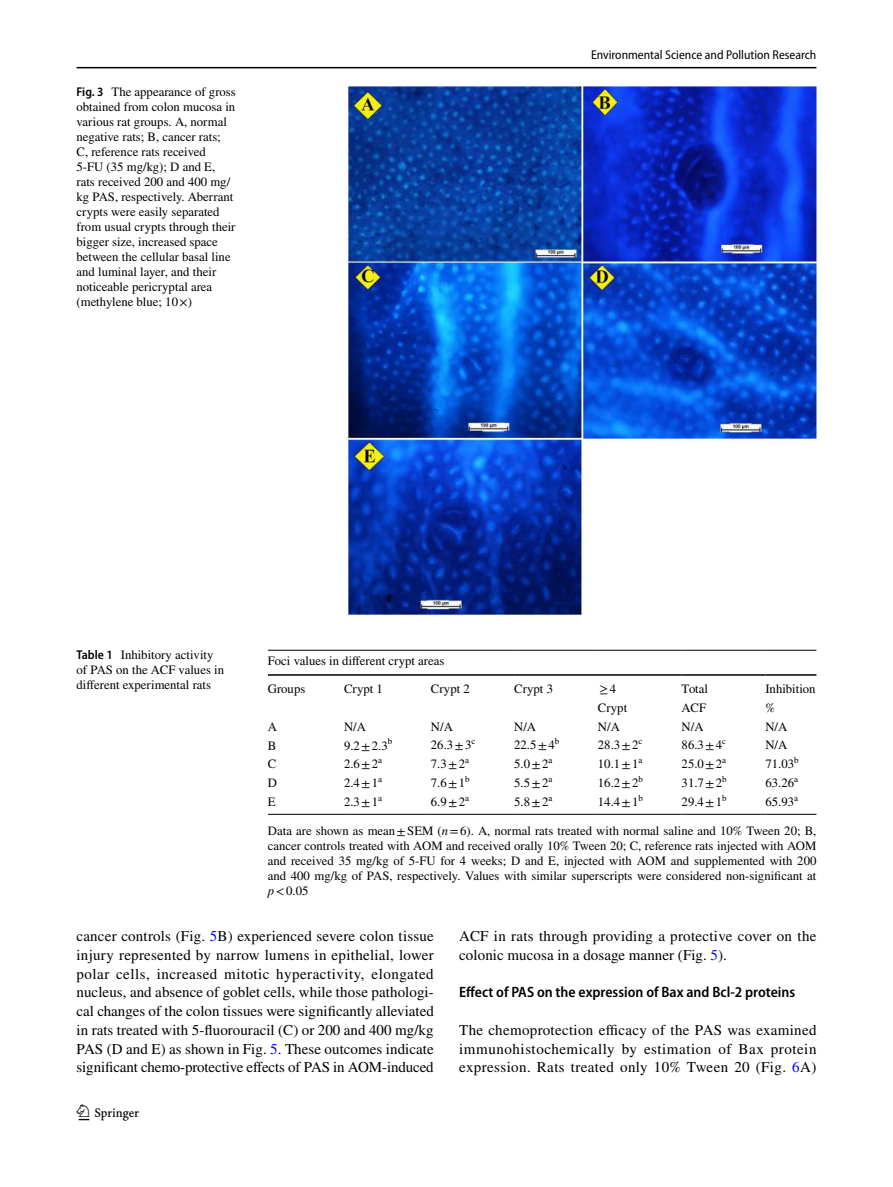
<style>
.page{position:relative;width:893px;height:1187px;background:#fff}
.page>*{position:absolute;margin:0;border:0;box-sizing:border-box;transform-origin:0 0}
.t1{font:22.5px "Springnew Regular 2";color:#000}
.t2{font:15px/18.8px "STIX";letter-spacing:.005em;color:#000;text-align:justify}
.t3{font:600 semi-condensed 15px "Myriad Pro";color:#000}
.t4{font:12.75px/15px "STIX";color:#000}
.t5{font:semi-condensed 12.75px "Myriad Pro";color:#000}
.s1{font-family:"Myriad Pro";font-weight:600;font-stretch:semi-condensed}
.s2{font-style:italic}
.s3{color:#00f}
</style>
<div class="page">
<hr style="left:77px;top:67px;width:739px;height:1px;background:#000">
<img style="left:349px;top:87px;width:467px;height:527px">
<hr style="left:268px;top:649px;width:76px;height:1px;background:#000">
<hr style="left:344px;top:649px;width:87px;height:1px;background:#000">
<hr style="left:431px;top:649px;width:83px;height:1px;background:#000">
<hr style="left:514px;top:649px;width:84px;height:1px;background:#000">
<hr style="left:598px;top:649px;width:84px;height:1px;background:#000">
<hr style="left:682px;top:649px;width:83px;height:1px;background:#000">
<hr style="left:765px;top:649px;width:51px;height:1px;background:#000">
<hr style="left:268px;top:674px;width:76px;height:1px;background:#000">
<hr style="left:344px;top:674px;width:87px;height:1px;background:#000">
<hr style="left:431px;top:674px;width:83px;height:1px;background:#000">
<hr style="left:514px;top:674px;width:84px;height:1px;background:#000">
<hr style="left:598px;top:674px;width:84px;height:1px;background:#000">
<hr style="left:682px;top:674px;width:83px;height:1px;background:#000">
<hr style="left:765px;top:674px;width:51px;height:1px;background:#000">
<hr style="left:268px;top:813px;width:76px;height:1px;background:#000">
<hr style="left:344px;top:813px;width:87px;height:1px;background:#000">
<hr style="left:431px;top:813px;width:83px;height:1px;background:#000">
<hr style="left:514px;top:813px;width:84px;height:1px;background:#000">
<hr style="left:598px;top:813px;width:84px;height:1px;background:#000">
<hr style="left:682px;top:813px;width:83px;height:1px;background:#000">
<hr style="left:765px;top:813px;width:51px;height:1px;background:#000">
<p class="t4" style="left:77px;top:85px;width:161px"><span class="s1">Fig. 3</span> The appearance of gross obtained from colon mucosa in various rat groups. A, normal negative rats; B, cancer rats;<br>C, reference rats received<br>5-FU (35 mg/kg); D and E, rats received 200 and 400 mg/ kg PAS, respectively. Aberrant crypts were easily separated from usual crypts through their bigger size, increased space between the cellular basal line and luminal layer, and their noticeable pericryptal area (methylene blue; 10×)</p>
<p class="t5" style="left:591px;top:48px;width:227px">Environmental Science and Pollution Research</p>
<p class="t4" style="left:77px;top:648px;width:149px"><span class="s1">Table 1</span> Inhibitory activity of PAS on the ACF values in different experimental rats</p>
<p class="t4" style="left:268px;top:654px;width:178px">Foci values in different crypt areas</p>
<p class="t4" style="left:268px;top:682px;width:39px">Groups</p>
<p class="t4" style="left:344px;top:682px;width:40px">Crypt 1</p>
<p class="t4" style="left:431px;top:682px;width:40px">Crypt 2</p>
<p class="t4" style="left:514px;top:682px;width:40px">Crypt 3</p>
<p class="t4" style="left:599px;top:682px;width:18px">≥4</p>
<p class="t4" style="left:682px;top:682px;width:28px">Total</p>
<p class="t4" style="left:765px;top:682px;width:52px">Inhibition</p>
<p class="t4" style="left:598px;top:701px;width:31px">Crypt</p>
<p class="t4" style="left:682px;top:701px;width:26px">ACF</p>
<p class="t4" style="left:765px;top:701px;width:11px">%</p>
<p class="t4" style="left:268px;top:719px;width:11px">A</p>
<p class="t4" style="left:344px;top:719px;width:23px">N/A</p>
<p class="t4" style="left:431px;top:719px;width:23px">N/A</p>
<p class="t4" style="left:514px;top:719px;width:23px">N/A</p>
<p class="t4" style="left:598px;top:719px;width:23px">N/A</p>
<p class="t4" style="left:682px;top:719px;width:23px">N/A</p>
<p class="t4" style="left:765px;top:719px;width:23px">N/A</p>
<p class="t4" style="left:268px;top:738px;width:10px">B</p>
<p class="t4" style="left:344px;top:738px;width:50px">9.2±2.3<sup>b</sup></p>
<p class="t4" style="left:431px;top:738px;width:46px">26.3± -3<sup>c</sup></p>
<p class="t4" style="left:514px;top:738px;width:47px">22.5± -4<sup>b</sup></p>
<p class="t4" style="left:598px;top:738px;width:46px">28.3± -2<sup>c</sup></p>
<p class="t4" style="left:682px;top:738px;width:46px">86.3± -4<sup>c</sup></p>
<p class="t4" style="left:765px;top:738px;width:23px">N/A</p>
<p class="t4" style="left:268px;top:757px;width:10px">C</p>
<p class="t4" style="left:344px;top:757px;width:40px">2.6± -2<sup>a</sup></p>
<p class="t4" style="left:431px;top:757px;width:40px">7.3± -2<sup>a</sup></p>
<p class="t4" style="left:514px;top:757px;width:40px">5.0± -2<sup>a</sup></p>
<p class="t4" style="left:598px;top:757px;width:46px">10.1± -1<sup>a</sup></p>
<p class="t4" style="left:682px;top:757px;width:46px">25.0± -2<sup>a</sup></p>
<p class="t4" style="left:765px;top:757px;width:35px">71.03<sup>b</sup></p>
<p class="t4" style="left:268px;top:776px;width:11px">D</p>
<p class="t4" style="left:344px;top:776px;width:40px">2.4± -1<sup>a</sup></p>
<p class="t4" style="left:431px;top:776px;width:40px">7.6± -1<sup>b</sup></p>
<p class="t4" style="left:514px;top:776px;width:40px">5.5± -2<sup>a</sup></p>
<p class="t4" style="left:598px;top:776px;width:47px">16.2± -2<sup>b</sup></p>
<p class="t4" style="left:682px;top:776px;width:47px">31.7± -2<sup>b</sup></p>
<p class="t4" style="left:765px;top:776px;width:34px">63.26<sup>a</sup></p>
<p class="t4" style="left:268px;top:794px;width:9px">E</p>
<p class="t4" style="left:344px;top:794px;width:40px">2.3± -1<sup>a</sup></p>
<p class="t4" style="left:431px;top:794px;width:40px">6.9± -2<sup>a</sup></p>
<p class="t4" style="left:514px;top:794px;width:40px">5.8± -2<sup>a</sup></p>
<p class="t4" style="left:598px;top:794px;width:47px">14.4± -1<sup>b</sup></p>
<p class="t4" style="left:682px;top:794px;width:47px">29.4± -1<sup>b</sup></p>
<p class="t4" style="left:765px;top:794px;width:34px">65.93<sup>a</sup></p>
<p class="t4" style="left:268px;top:823px;width:550px;text-align:justify">Data are shown as mean±SEM (<span class="s2">n</span>=6). A, normal rats treated with normal saline and 10% Tween 20; B, cancer controls treated with AOM and received orally 10% Tween 20; C, reference rats injected with AOM and received 35 mg/kg of 5-FU for 4 weeks; D and E, injected with AOM and supplemented with 200 and 400 mg/kg of PAS, respectively. Values with similar superscripts were considered non-significant at <span class="s2">p</span>&lt;0.05</p>
<p class="t2" style="left:77px;top:927px;width:359px">cancer controls (Fig. <span class="s3">5</span>B) experienced severe colon tissue injury represented by narrow lumens in epithelial, lower polar cells, increased mitotic hyperactivity, elongated nucleus, and absence of goblet cells, while those pathologi&shy;cal changes of the colon tissues were significantly alleviated in rats treated with 5-fluorouracil (C) or 200 and 400 mg/kg PAS (D and E) as shown in Fig. <span class="s3">5</span>. These outcomes indicate significant chemo-protective effects of PAS in AOM-induced</p>
<p class="t2" style="left:459px;top:927px;width:359px">ACF in rats through providing a protective cover on the colonic mucosa in a dosage manner (Fig. <span class="s3">5</span>).</p>
<p class="t3" style="left:459px;top:983px;width:338px">Effect of PAS on the expression of Bax and Bcl‑2 proteins</p>
<p class="t2" style="left:459px;top:1021px;width:359px">The chemoprotection efficacy of the PAS was examined immunohistochemically by estimation of Bax protein expression. Rats treated only 10% Tween 20 (Fig. <span class="s3">6</span>A)</p>
<h1 class="t1" style="left:79px;top:1104px;width:62px">1 3</h1>
</div>
